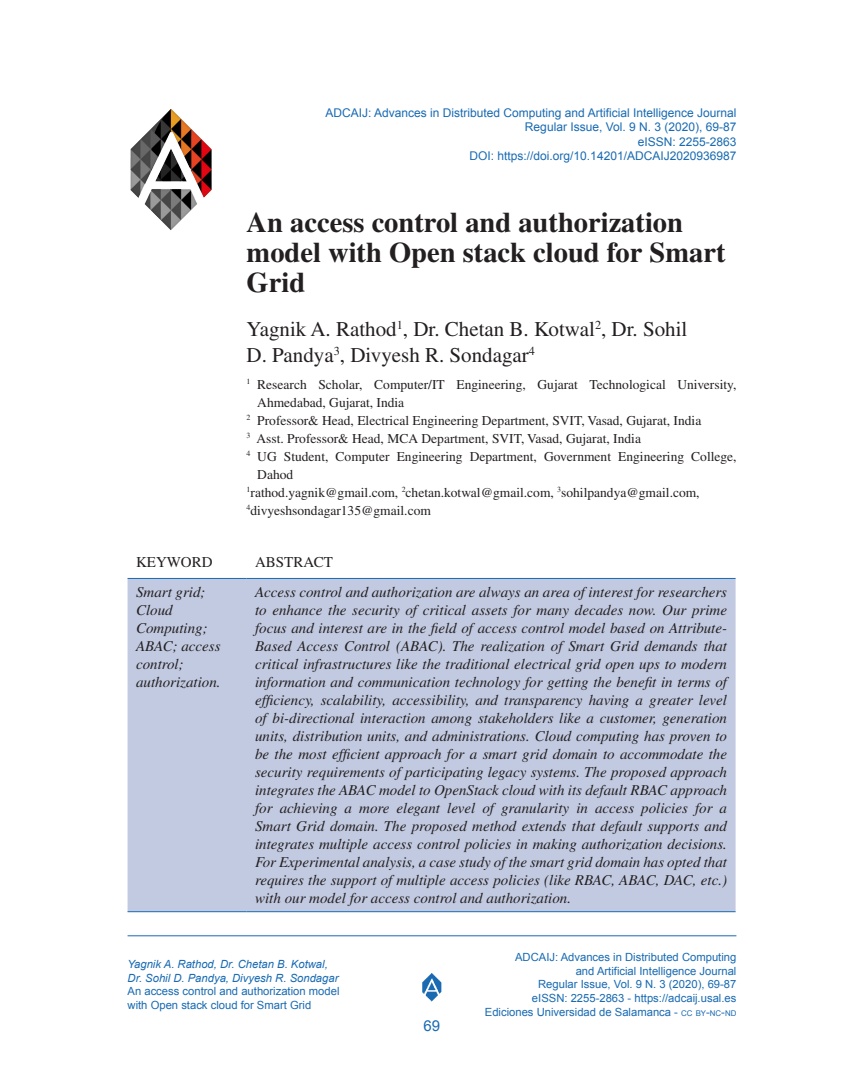
<style>
.page{position:relative;width:864px;height:1080px;background:#fff}
.page>*{position:absolute;margin:0;border:0;box-sizing:border-box;transform-origin:0 0}
.t1{font:700 28.5px/30px "Times LT Std";color:#231f20}
.t2{font:21px/26.5px "Times LT Std";color:#231f20}
.t3{font:italic 15px/18px "Times LT Std";color:#231f20}
.t4{font:15px "Times LT Std";color:#231f20}
.t5{font:15px "Arial";color:#186ab2}
.t6{font:13.5px "Times LT Std";color:#231f20}
.t7{font:12px/14.4px "Arial";color:#186ab2;text-align:right}
.t8{font:11.25px/14px "Arial";color:#186ab2}
.t9{font:italic 11.25px/13.5px "Arial";color:#186ab2}
.s1{font-size:7.8px}
.s2{font-style:inherit}
</style>
<div class="page">
<img style="left:130px;top:109px;width:82px;height:121px">
<img style="left:422px;top:973px;width:20px;height:29px">
<hr style="left:128px;top:935px;width:608px;height:1px;background:#186ab2">
<div style="left:128px;top:579px;width:608px;height:332px;background:#c2cae1"></div>
<hr style="left:128px;top:911px;width:119px;height:1px;background:#186ab2">
<hr style="left:247px;top:911px;width:489px;height:1px;background:#186ab2">
<hr style="left:128px;top:578px;width:119px;height:1px;background:#186ab2">
<hr style="left:247px;top:578px;width:489px;height:1px;background:#186ab2">
<p class="t7" style="left:326px;top:105px;width:412px">ADCAIJ: Advances in Distributed Computing and Artificial Intelligence Journal Regular Issue, Vol. 9 N. 3 (2020), 69-87<br>eISSN: 2255-2863<br>DOI: https://doi.org/10.14201/ADCAIJ2020936987</p>
<h1 class="t1" style="left:247px;top:207px;width:481px">An access control and authorization model with Open stack cloud for Smart<br>Grid</h1>
<h2 class="t2" style="left:247px;top:315px;width:442px">Yagnik A. Rathod<sup>1</sup>, Dr. Chetan B. Kotwal<sup>2</sup>, Dr. Sohil<br>D. Pandya<sup>3</sup>, Divyesh R. Sondagar<sup>4</sup></h2>
<p class="t6" style="left:247px;top:377px;width:491px"><sup>1</sup> Research Scholar, Computer/IT Engineering, Gujarat Technological University,</p>
<p class="t6" style="left:257px;top:395px;width:148px">Ahmedabad, Gujarat, India</p>
<p class="t6" style="left:247px;top:413px;width:456px"><sup>2</sup> Professor&amp; Head, Electrical Engineering Department, SVIT, Vasad, Gujarat, India</p>
<p class="t6" style="left:247px;top:431px;width:396px"><sup>3</sup> Asst. Professor&amp; Head, MCA Department, SVIT, Vasad, Gujarat, India</p>
<p class="t6" style="left:247px;top:449px;width:491px"><sup>4</sup> UG Student, Computer Engineering Department, Government Engineering College,</p>
<p class="t6" style="left:257px;top:467px;width:37px">Dahod</p>
<p class="t6" style="left:247px;top:485px;width:455px"><sup>1</sup>rathod.yagnik@gmail.com, <sup>2</sup>chetan.kotwal@gmail.com, <sup>3</sup>sohilpandya@gmail.com,</p>
<p class="t6" style="left:247px;top:503px;width:186px"><sup>4</sup>divyeshsondagar135@gmail.com</p>
<p class="t4" style="left:136px;top:554px;width:78px">KEYWORD</p>
<p class="t4" style="left:255px;top:554px;width:79px">ABSTRACT</p>
<p class="t3" style="left:136px;top:583px;width:86px">Smart grid;<br>Cloud<br>Computing;<br>ABAC; access control; authorization.</p>
<p class="t3" style="left:255px;top:583px;width:474px;text-align:justify">Access control and authorization are always an area of interest for researchers to enhance the security of critical assets for many decades now. Our prime focus and interest are in the field of access control model based on Attribute-Based Access Control (ABAC). The realization of Smart Grid demands that critical infrastructures like the traditional electrical grid open ups to modern information and communication technology for getting the benefit in terms of efficiency, scalability, accessibility, and transparency having a greater level of bi-directional interaction among stakeholders like a customer, generation units, distribution units, and administrations. Cloud computing has proven to be the most efficient approach for a smart grid domain to accommodate the security requirements of participating legacy systems. The proposed approach integrates the ABAC model to OpenStack cloud with its default RBAC approach for achieving a more elegant level of granularity in access policies for a Smart Grid domain. The proposed method extends that default supports and integrates multiple access control policies in making authorization decisions.<br>For Experimental analysis, a case study of the smart grid domain has opted that requires the support of multiple access policies (like RBAC, ABAC, DAC, etc.) with our model for access control and authorization.</p>
<p class="t9" style="left:128px;top:958px;width:212px">Yagnik A. Rathod, Dr. Chetan B. Kotwal,<br>Dr. Sohil D. Pandya, Divyesh R. Sondagar</p>
<p class="t8" style="left:128px;top:984px;width:213px;line-height:13.5px">An access control and authorization model with Open stack cloud for Smart Grid</p>
<p class="t5" style="left:424px;top:1017px;width:18px">69</p>
<p class="t8" style="left:485px;top:950px;width:253px;text-align:right">ADCAIJ: Advances in Distributed Computing<br>and Artificial Intelligence Journal<br>Regular Issue, Vol. 9 N. 3 (2020), 69-87<br>eISSN: 2255-2863 - https://adcaij.usal.es Ediciones Universidad de Salamanca - <span class="s1">CC BY</span><span class="s2">-</span><span class="s1">NC</span><span class="s2">-</span><span class="s1">ND</span></p>
</div>
